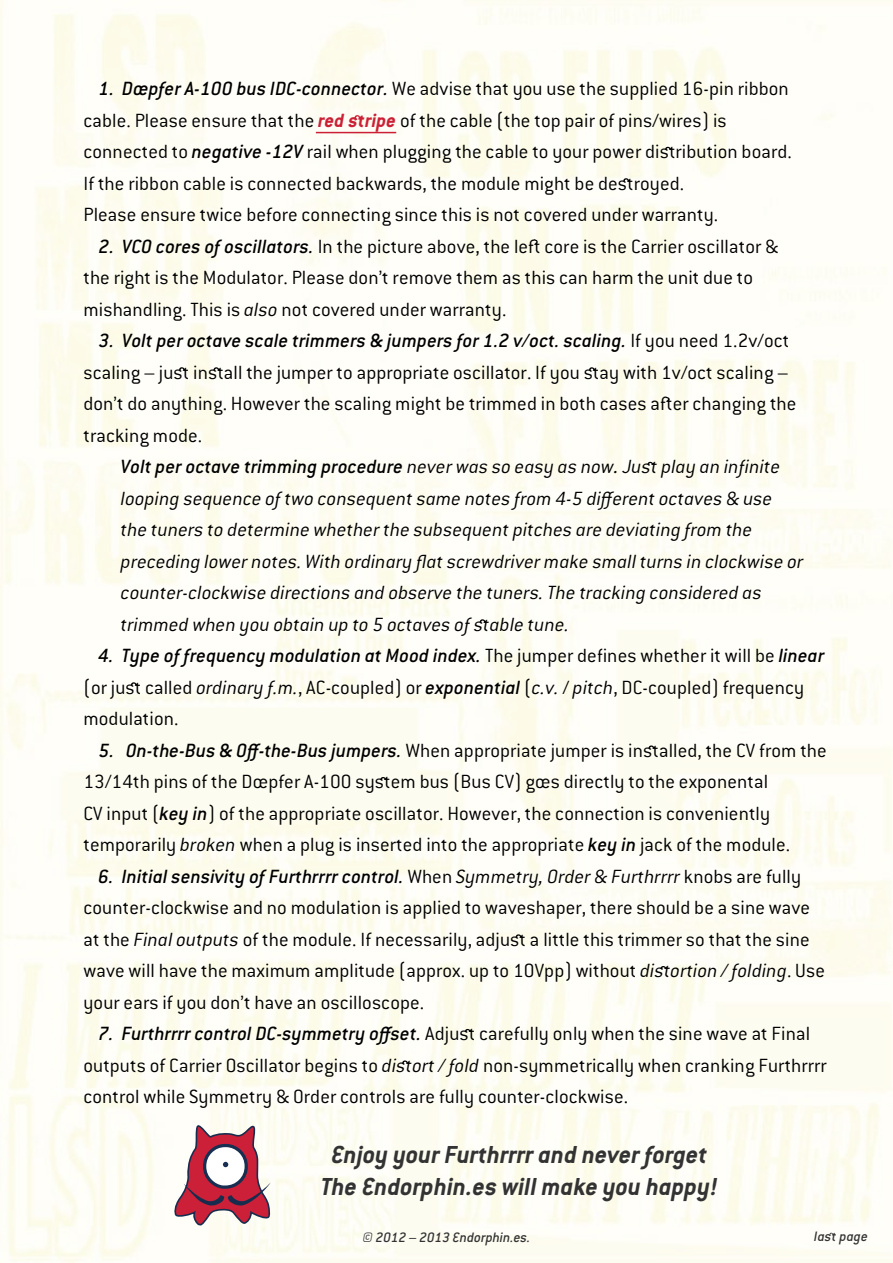
<style>
.page{position:relative;width:893px;height:1263px;background:#fff}
.page>*{position:absolute;margin:0;border:0;box-sizing:border-box;transform-origin:0 0}
.t1{font:italic 700 27px/31.5px "Conduit ITC";color:#333;text-align:center}
.t2{font:300 21px/31.5px "Conduit ITC";letter-spacing:.005em;color:#000}
.t3{font:italic 300 21px/31.5px "Conduit ITC";letter-spacing:.005em;color:#000}
.t4{font:italic 500 15px "Conduit ITC";color:#333}
.s1{font-weight:500;font-style:italic}
.s2{font-weight:700;font-style:italic;color:#cc2036}
.s3{font-style:italic}
.s4{font-weight:500}
</style>
<div class="page">
<svg style="left:354px;top:115px;width:6px;height:3px"></svg>
<svg style="left:665px;top:147px;width:6px;height:3px"></svg>
<svg style="left:179px;top:367px;width:6px;height:3px"></svg>
<svg style="left:213px;top:367px;width:6px;height:4px"></svg>
<svg style="left:589px;top:367px;width:6px;height:4px"></svg>
<svg style="left:480px;top:619px;width:5px;height:4px"></svg>
<svg style="left:131px;top:682px;width:6px;height:4px"></svg>
<svg style="left:648px;top:745px;width:6px;height:4px"></svg>
<svg style="left:380px;top:777px;width:6px;height:3px"></svg>
<svg style="left:465px;top:1029px;width:6px;height:3px"></svg>
<svg style="left:402px;top:1060px;width:6px;height:4px"></svg>
<svg style="left:660px;top:966px;width:6px;height:3px"></svg>
<svg style="left:516px;top:934px;width:5px;height:4px"></svg>
<svg style="left:533px;top:239px;width:5px;height:4px"></svg>
<svg style="left:665px;top:397px;width:5px;height:3px"></svg>
<svg style="left:623px;top:178px;width:6px;height:3px"></svg>
<svg style="left:647px;top:462px;width:6px;height:3px"></svg>
<hr style="left:316px;top:132px;width:80px;height:1px;background:#cc2036">
<svg style="left:174px;top:1122px;width:97px;height:105px"></svg>
<p class="t2" style="left:83px;top:73px;width:710px;text-indent:15px"><span class="s1">1. Dœpfer A-100 bus IDC-connector.</span> We advise that you use the supplied 16-pin ribbon cable. Please ensure that the <span class="s2">red stripe</span> of the cable (the top pair of pins/wires) is connected to <span class="s1">negative -12V</span> rail when plugging the cable to your power distribution board.<br>If the ribbon cable is connected backwards, the module might be destroyed.<br>Please ensure twice before connecting since this is not covered under warranty.</p>
<p class="t2" style="left:83px;top:230px;width:696px;text-indent:15px"><span class="s1">2. VCO cores of oscillators.</span> In the picture above, the left core is the Carrier oscillator &amp; the right is the Modulator. Please don’t remove them as this can harm the unit due to mishandling. This is <span class="s3">also</span> not covered under warranty.</p>
<p class="t2" style="left:83px;top:325px;width:714px;text-indent:15px"><span class="s1">3. Volt per octave scale trimmers &amp; jumpers for 1.2 v/oct. scaling.</span> If you need 1.2v/oct scaling – just install the jumper to appropriate oscillator. If you stay with 1v/oct scaling – don’t do anything. However the scaling might be trimmed in both cases after changing the tracking mode.</p>
<p class="t3" style="left:121px;top:451px;width:684px"><span class="s4">Volt per octave trimming procedure</span> never was so easy as now<span class="s4">.</span> Just play an infinite looping sequence of two consequent same notes from 4-5 di~erent octaves &amp; use the tuners to determine whether the subsequent pitches are deviating from the preceding lower notes. With ordinary flat screwdriver make small turns in clockwise or counter-clockwise directions and observe the tuners. The tracking considered as trimmed when you obtain up to 5 octaves of stable tune.</p>
<p class="t2" style="left:83px;top:640px;width:742px;text-indent:15px"><span class="s1">4. Type of frequency modulation at Mood index.</span> The jumper defines whether it will be <span class="s1">linear </span>(or just called <span class="s3">ordinary f.m.</span>, AC-coupled) or <span class="s1">exponential</span> (<span class="s3">c.v.</span> / <span class="s3">pitch</span>, DC-coupled) frequency modulation.</p>
<p class="t2" style="left:83px;top:734px;width:745px;text-indent:15px"><span class="s1">5. On-the-Bus &amp; O~-the-Bus jumpers.</span> When appropriate jumper is installed, the CV from the 13/14th pins of the Dœpfer A-100 system bus (Bus CV) gœs directly to the exponental<br>CV input (<span class="s1">key in</span>) of the appropriate oscillator. However, the connection is conveniently temporarily <span class="s3">broken</span> when a plug is inserted into the appropriate <span class="s1">key in</span> jack of the module.</p>
<p class="t2" style="left:83px;top:860px;width:743px;text-indent:15px"><span class="s1">6. Initial sensivity of Furthrrrr control.</span> When <span class="s3">Symmetry, Order &amp; Furthrrrr</span> knobs are fully counter-clockwise and no modulation is applied to waveshaper, there should be a sine wave at the <span class="s3">Final outputs</span> of the module. If necessarily, adjust a little this trimmer so that the sine wave will have the maximum amplitude (approx. up to 10Vpp) without <span class="s3">distortion / folding</span>. Use your ears if you don’t have an oscilloscope.</p>
<p class="t2" style="left:83px;top:1018px;width:745px;text-indent:15px"><span class="s1">7. Furthrrrr control DC-symmetry o~set.</span> Adjust carefully only when the sine wave at Final outputs of Carrier Oscillator begins to <span class="s3">distort / fold</span> non-symmetrically when cranking Furthrrrr control while Symmetry &amp; Order controls are fully counter-clockwise.</p>
<p class="t1" style="left:321px;top:1138px;width:398px">Enjoy your Furthrrrr and never forget<br>The Endorphin.es will make you happy!</p>
<p class="t4" style="left:362px;top:1228px;width:169px">© 2012 – 2013 Endorphin.es.</p>
<p class="t4" style="left:814px;top:1227px;width:55px">last page</p>
</div>
